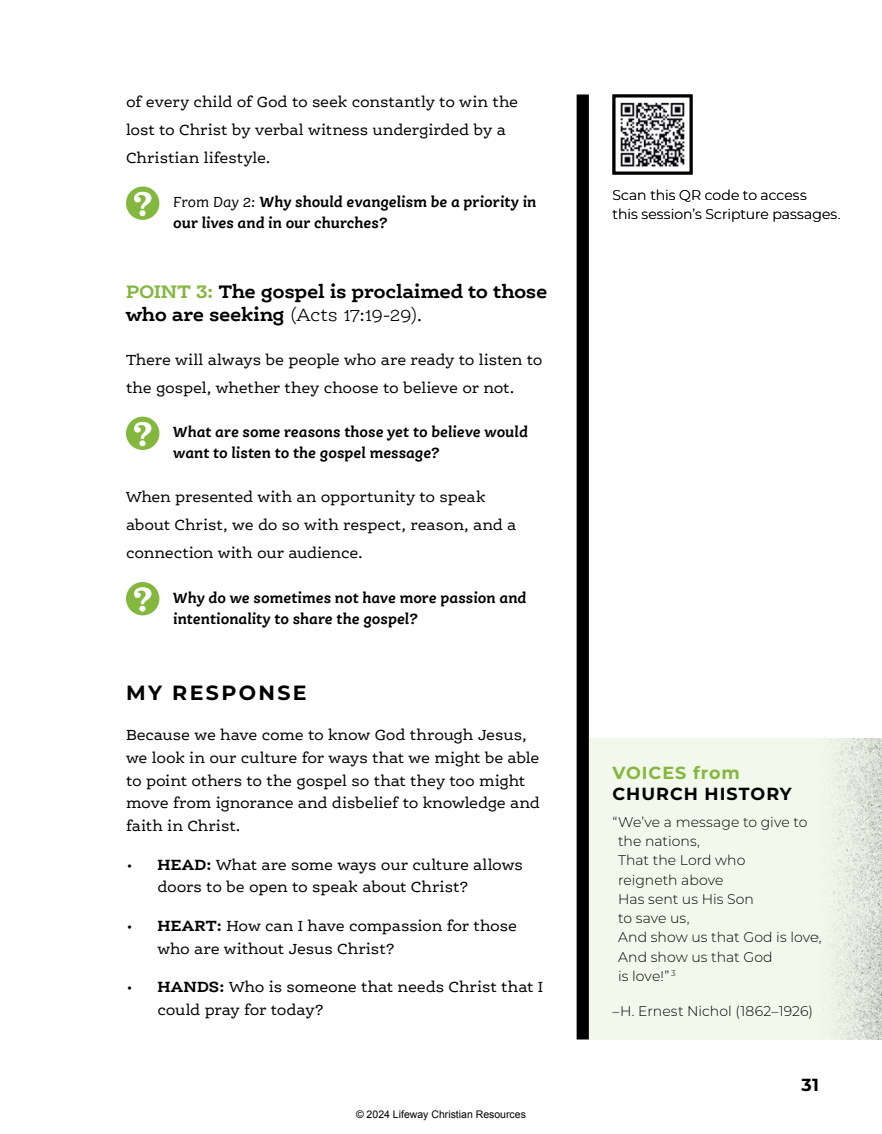
<style>
.page{position:relative;width:882px;height:1134px;background:#fff}
.page>*{position:absolute;margin:0;border:0;box-sizing:border-box;transform-origin:0 0}
.t1{font:700 20.65px "Montserrat";letter-spacing:.115em;color:#000}
.t2{font:700 19.25px/22.8px "Ernestine Pro";letter-spacing:-.015em;color:#000}
.t3{font:700 17.5px "Montserrat";letter-spacing:.055em;color:#000}
.t4{font:700 17.5px "Montserrat";letter-spacing:.05em;color:#83b73e}
.t5{font:15.75px/22.8px "Ernestine Pro";letter-spacing:-.01em;color:#000}
.t6{font:italic 700 15.75px/21px "Ernestine Pro";letter-spacing:-.005em;color:#000}
.t7{font:300 14px/19.2px "Montserrat";letter-spacing:.005em;color:#000}
.t8{font:10.5px "Arial";color:#000}
.s1{font-weight:400}
.s2{color:#83b73e}
.s3{font-weight:300}
.s4{font-weight:700}
</style>
<div class="page">
<div style="left:577px;top:94px;width:12px;height:946px;background:#000"></div>
<img style="left:620px;top:102px;width:65px;height:65px">
<div style="left:613px;top:95px;width:80px;height:80px;border:3px solid #000"></div>
<svg style="left:126px;top:187px;width:33px;height:33px"></svg>
<svg style="left:126px;top:417px;width:33px;height:33px"></svg>
<svg style="left:126px;top:582px;width:33px;height:33px"></svg>
<div style="left:589px;top:738px;width:293px;height:302px;background:#f3f8ec"></div>
<img style="left:823px;top:738px;width:59px;height:302px">
<p class="t5" style="left:126px;top:87px;width:394px;line-height:28px">of every child of God to seek constantly to win the lost to Christ by verbal witness undergirded by a<br>Christian lifestyle.</p>
<p class="t6" style="left:173px;top:191px;width:365px"><span class="s1">From Day 2:</span> Why should evangelism be a priority in our lives and in our churches?</p>
<p class="t2" style="left:126px;top:280px;width:423px"><span class="s2">POINT 3:</span> The gospel is proclaimed to those who are seeking <span class="s3">(Acts 17:19-29).</span></p>
<p class="t5" style="left:126px;top:345px;width:418px;line-height:28px">There will always be people who are ready to listen to the gospel, whether they choose to believe or not.</p>
<p class="t6" style="left:173px;top:421px;width:356px">What are some reasons those yet to believe would want to listen to the gospel message?</p>
<p class="t5" style="left:126px;top:483px;width:392px;line-height:28px">When presented with an opportunity to speak about Christ, we do so with respect, reason, and a connection with our audience.</p>
<p class="t6" style="left:173px;top:587px;width:355px">Why do we sometimes not have more passion and intentionality to share the gospel?</p>
<h1 class="t1" style="left:126px;top:678px;width:182px">MY RESPONSE</h1>
<p class="t5" style="left:126px;top:723px;width:415px">Because we have come to know God through Jesus, we look in our culture for ways that we might be able to point others to the gospel so that they too might move from ignorance and disbelief to knowledge and faith in Christ.</p>
<p class="t5" style="left:158px;top:853px;width:367px;text-indent:-31px">• <span class="s4">HEAD:</span> What are some ways our culture allows doors to be open to speak about Christ?</p>
<p class="t5" style="left:157px;top:914px;width:361px;text-indent:-31px">• <span class="s4">HEART:</span> How can I have compassion for those who are without Jesus Christ?</p>
<p class="t5" style="left:157px;top:975px;width:387px;text-indent:-31px">• <span class="s4">HANDS:</span> Who is someone that needs Christ that I could pray for today?</p>
<p class="t8" style="left:356px;top:1108px;width:171px">© 2024 Lifeway Christian Resources</p>
<p class="t7" style="left:612px;top:185px;width:230px">Scan this QR code to access<br>this session’s Scripture passages.</p>
<p class="t4" style="left:612px;top:760px;width:129px">VOICES from</p>
<p class="t3" style="left:612px;top:781px;width:181px">CHURCH HISTORY</p>
<p class="t7" style="left:618px;top:812px;width:205px;text-indent:-6px">“We’ve a message to give to the nations,<br>That the Lord who<br>reigneth above<br>Has sent us His Son<br>to save us,<br>And show us that God is love,<br>And show us that God<br>is love!” <sup>3</sup></p>
<p class="t7" style="left:612px;top:1001px;width:202px">–H. Ernest Nichol (1862–1926)</p>
<p class="t3" style="left:802px;top:1072px;width:19px">31</p>
</div>
